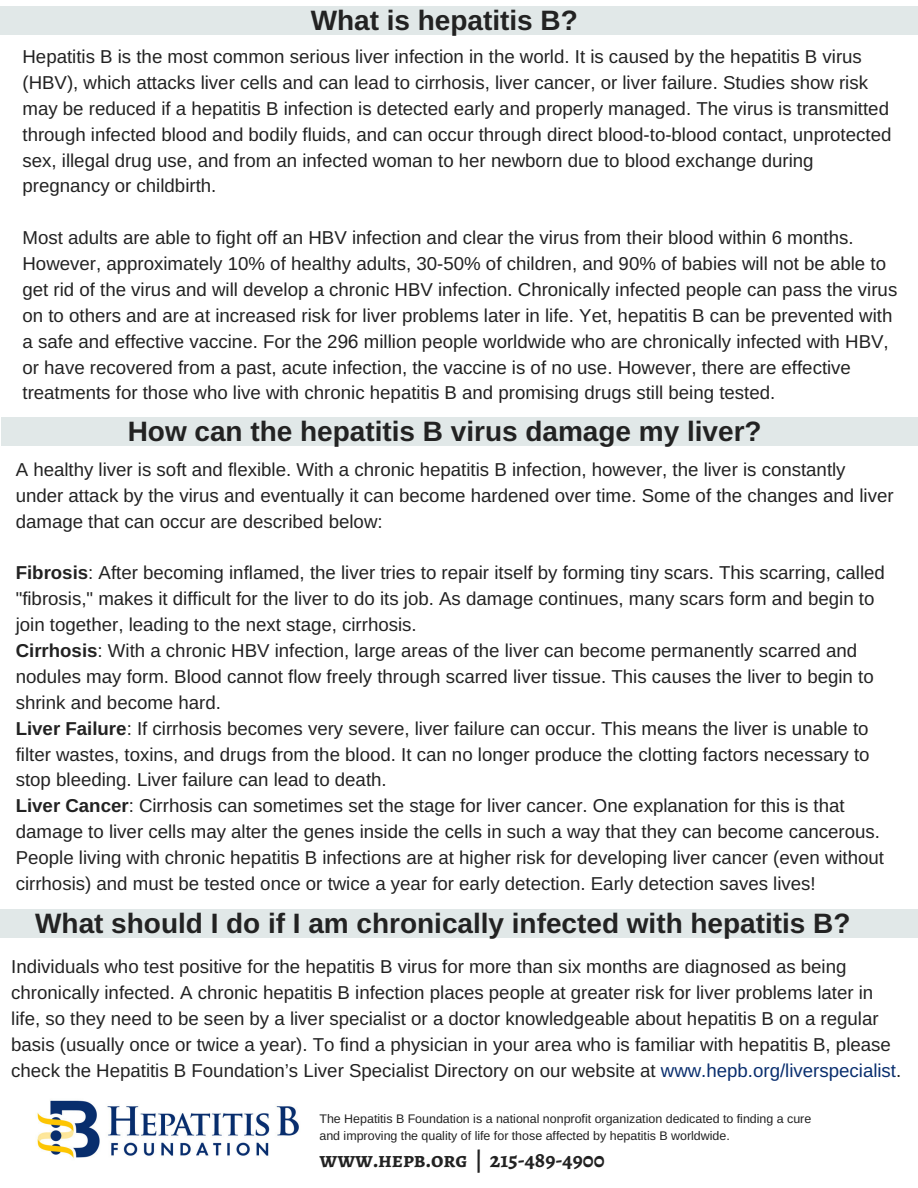
<style>
.page{position:relative;width:918px;height:1188px;background:#fff}
.page>*{position:absolute;margin:0;border:0;box-sizing:border-box;transform-origin:0 0}
.t1{font:700 28.05px "Arimo";color:#222}
.t2{font:700 21.75px "Alegreya SC";color:#222}
.t3{font:18.75px/25.8px "Arimo";color:#222}
.t4{font:18.6px/25.8px "Arimo";color:#222}
.t5{font:12.45px/16.8px "Arimo";color:#222}
.s1{font-family:"Arial"}
.s2{font-weight:700}
.s3{color:#092e6e}
</style>
<div class="page">
<div style="left:0;top:7px;width:918px;height:28px;background:#e1e8e8"></div>
<div style="left:1px;top:417px;width:917px;height:29px;background:#e1e8e8"></div>
<div style="left:0;top:909px;width:918px;height:28px;background:#e1e8e8"></div>
<img style="left:37px;top:1100px;width:262px;height:59px">
<h1 class="t1" style="left:311px;top:5px;width:269px">What is hepatitis B?</h1>
<p class="t4" style="left:22px;top:44px;width:870px">Hepatitis B is the most common serious liver infection in the world. It is caused by the hepatitis B virus (HBV), which attacks liver cells and can lead to cirrhosis, liver cancer, or liver failure. Studies show risk may be reduced if a hepatitis B infection is detected early and properly managed. The virus is transmitted through infected blood and bodily fluids, and can occur through direct blood-to-blood contact, unprotected sex, illegal drug use, and from an infected woman to her newborn due to blood exchange during pregnancy or childbirth.</p>
<p class="t4" style="left:22px;top:225px;width:876px">Most adults are able to fight off an HBV infection and clear the virus from their blood within 6 months.<br>However, approximately 10% of healthy adults, 30-50% of children, and 90% of babies will not be able to get rid of the virus and will develop a chronic HBV infection. Chronically infected people can pass the virus on to others and are at increased risk for liver problems later in life. Yet, hepatitis B can be prevented with a safe and effective vaccine. For the 2<span class="s1">96</span> million people worldwide who are chronically infected with HBV, or have recovered from a past, acute infection, the vaccine is of no use. However, there are effective treatments for those who live with chronic hepatitis B and promising drugs still being tested.</p>
<h1 class="t1" style="left:128px;top:416px;width:635px">How can the hepatitis B virus damage my liver?</h1>
<p class="t3" style="left:16px;top:456px;width:879px">A healthy liver is soft and flexible. With a chronic hepatitis B infection, however, the liver is constantly under attack by the virus and eventually it can become hardened over time. Some of the changes and liver damage that can occur are described below:</p>
<p class="t3" style="left:16px;top:560px;width:871px"><span class="s2">Fibrosis</span>: After becoming inflamed, the liver tries to repair itself by forming tiny scars. This scarring, called "fibrosis," makes it difficult for the liver to do its job. As damage continues, many scars form and begin to join together, leading to the next stage, cirrhosis.<br><span class="s2">Cirrhosis</span>: With a chronic HBV infection, large areas of the liver can become permanently scarred and nodules may form. Blood cannot flow freely through scarred liver tissue. This causes the liver to begin to shrink and become hard.<br><span class="s2">Liver Failure</span>: If cirrhosis becomes very severe, liver failure can occur. This means the liver is unable to filter wastes, toxins, and drugs from the blood. It can no longer produce the clotting factors necessary to stop bleeding. Liver failure can lead to death.<br><span class="s2">Liver Cancer</span>: Cirrhosis can sometimes set the stage for liver cancer. One explanation for this is that damage to liver cells may alter the genes inside the cells in such a way that they can become cancerous.<br>People living with chronic hepatitis B infections are at higher risk for developing liver cancer (even without cirrhosis) and must be tested once or twice a year for early detection. Early detection saves lives!</p>
<h1 class="t1" style="left:35px;top:907px;width:817px">What should I do if I am chronically infected with hepatitis B?</h1>
<p class="t3" style="left:11px;top:954px;width:892px">Individuals who test positive for the hepatitis B virus for more than six months are diagnosed as being chronically infected. A chronic hepatitis B infection places people at greater risk for liver problems later in life, so they need to be seen by a liver specialist or a doctor knowledgeable about hepatitis B on a regular basis (usually once or twice a year). To find a physician in your area who is familiar with hepatitis B, please check the Hepatitis B Foundation’s Liver Specialist Directory on our website at <span class="s3">www.hepb.org/liverspecialist</span>.</p>
<p class="t5" style="left:319px;top:1110px;width:493px">The Hepatitis B Foundation is a national nonprofit organization dedicated to finding a cure and improving the quality of life for those affected by hepatitis B worldwide.</p>
<p class="t2" style="left:319px;top:1145px;width:287px">www.hepb.org | 215-489-4900</p>
</div>
